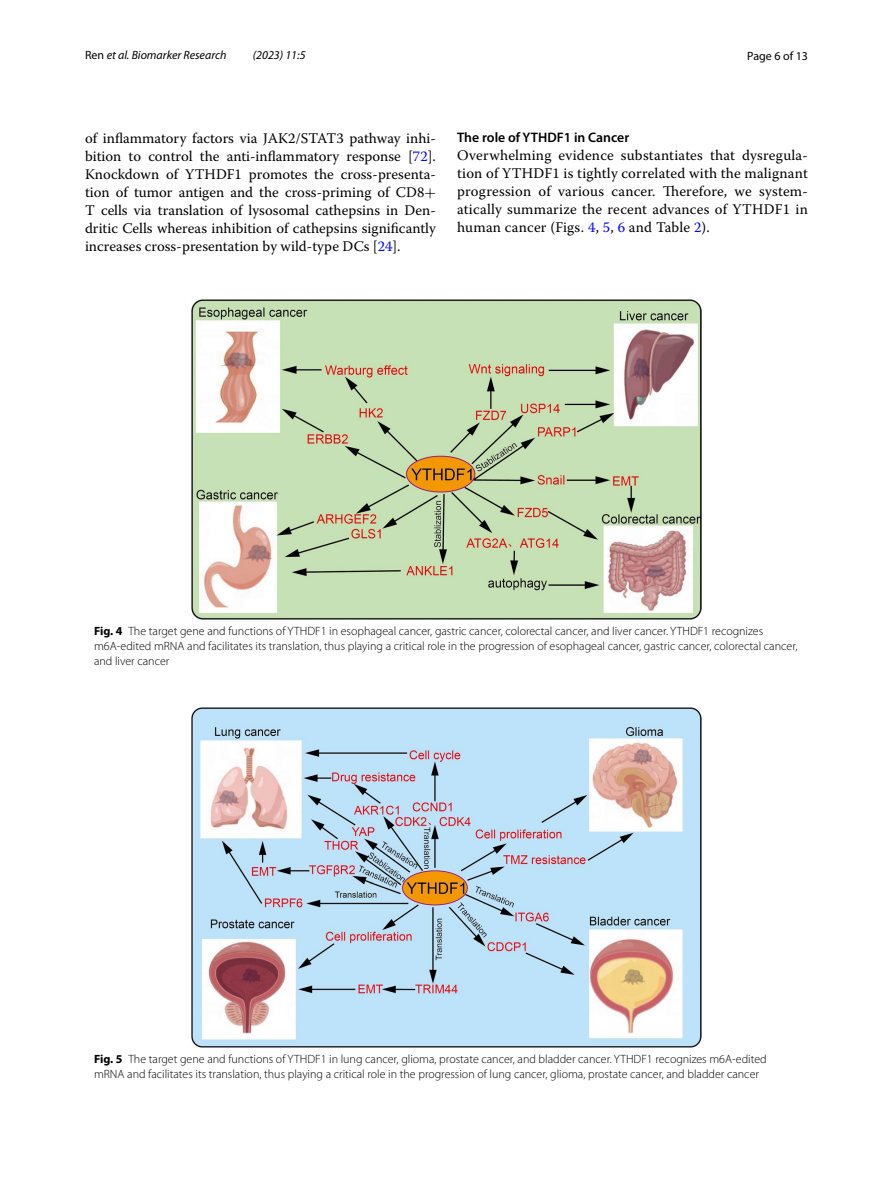
<style>
.page{position:relative;width:893px;height:1187px;background:#fff}
.page>*{position:absolute;margin:0;border:0;box-sizing:border-box;transform-origin:0 0}
.t1{font:14.7px/18px "Warnock Pro";letter-spacing:.005em;color:#000;text-align:justify}
.t2{font:600 13.8px "Myriad Pro";color:#000}
.t3{font:300 12px/15px "Myriad Pro";color:#000}
.t4{font:italic 12px "Myriad Pro";color:#000}
.t5{font:12px "Myriad Pro";color:#000}
.s1{font-style:normal}
.s2{color:#00f}
.s3{font-family:"MTSY"}
.s4{font-weight:700}
</style>
<div class="page">
<img style="left:191px;top:300px;width:511px;height:319px">
<img style="left:191px;top:707px;width:511px;height:340px">
<p class="t4" style="left:85px;top:48px;width:143px"><span class="s1">Ren</span> et al. Biomarker Research</p>
<p class="t4" style="left:253px;top:48px;width:54px">(2023) 11:5</p>
<p class="t5" style="left:747px;top:48px;width:62px">Page 6 of 13</p>
<p class="t1" style="left:85px;top:128px;width:352px">of inflammatory factors via JAK2/STAT3 pathway inhi&shy;bition to control the anti-inflammatory response [<span class="s2">72</span>].<br>Knockdown of YTHDF1 promotes the cross-presenta&shy;tion of tumor antigen and the cross-priming of CD8<span class="s3">+ </span>T cells via translation of lysosomal cathepsins in Den&shy;dritic Cells whereas inhibition of cathepsins significantly increases cross-presentation by wild-type DCs [<span class="s2">24</span>].</p>
<p class="t2" style="left:457px;top:129px;width:174px">The role of YTHDF1 in Cancer</p>
<p class="t1" style="left:457px;top:146px;width:352px">Overwhelming evidence substantiates that dysregula&shy;tion of YTHDF1 is tightly correlated with the malignant progression of various cancer. Therefore, we system&shy;atically summarize the recent advances of YTHDF1 in human cancer (Figs. <span class="s2">4</span>, <span class="s2">5</span>, <span class="s2">6</span> and Table <span class="s2">2</span>).</p>
<p class="t3" style="left:94px;top:623px;width:705px"><span class="s4">Fig. 4</span> The target gene and functions of YTHDF1 in esophageal cancer, gastric cancer, colorectal cancer, and liver cancer. YTHDF1 recognizes m6A-edited mRNA and facilitates its translation, thus playing a critical role in the progression of esophageal cancer, gastric cancer, colorectal cancer, and liver cancer</p>
<p class="t3" style="left:94px;top:1051px;width:674px"><span class="s4">Fig. 5</span> The target gene and functions of YTHDF1 in lung cancer, glioma, prostate cancer, and bladder cancer. YTHDF1 recognizes m6A-edited mRNA and facilitates its translation, thus playing a critical role in the progression of lung cancer, glioma, prostate cancer, and bladder cancer</p>
</div>
